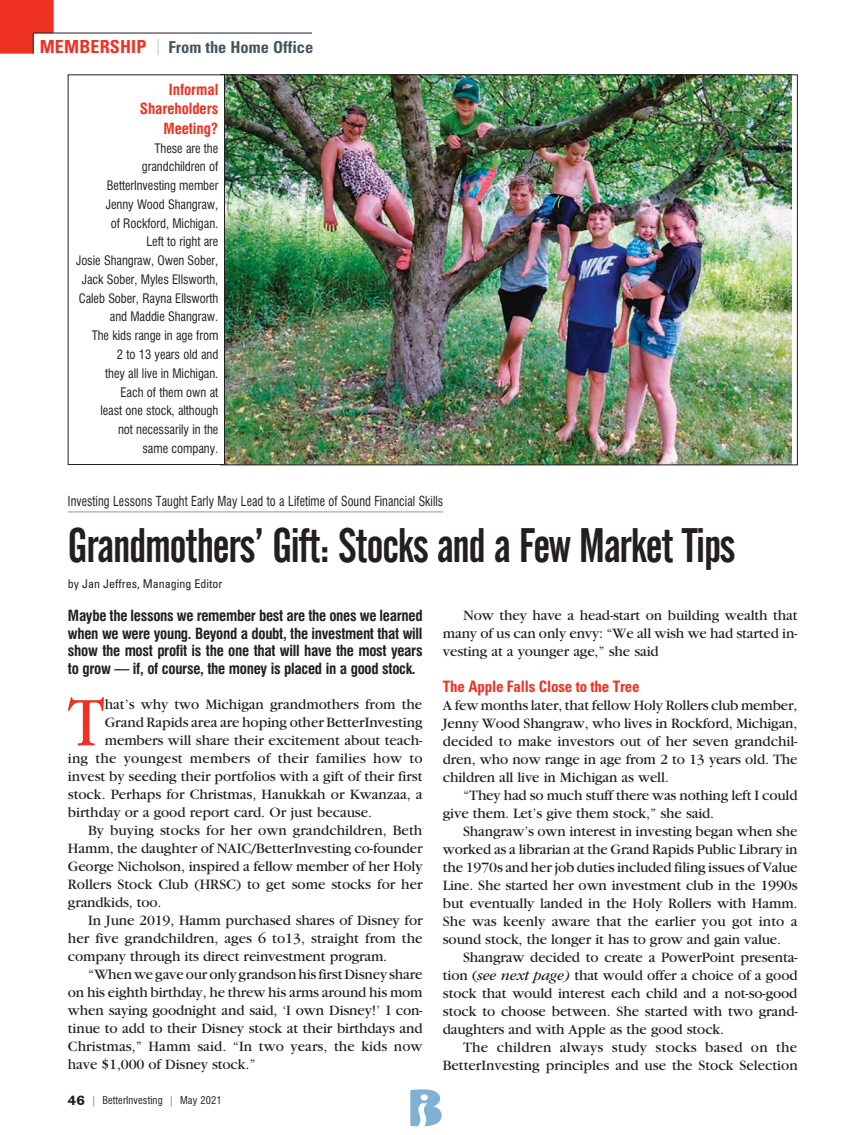
<style>
.page{position:relative;width:852px;height:1135px;background:#fff}
.page>*{position:absolute;margin:0;border:0;box-sizing:border-box;transform-origin:0 0}
.t1{font:72.75px "Garamond";color:#ef3122;scale:.85 1}
.t2{font:48px "Alternate Gothic No 2 BT";letter-spacing:-.025em;color:#231f20}
.t3{font:700 condensed 16.5px "Univers";color:#45555f}
.t4{font:700 condensed 15.75px "Univers";letter-spacing:-.01em;color:#ef3122;scale:.95 1}
.t5{font:15px/18px "Garamond";letter-spacing:-.01em;color:#231f20;text-align:justify}
.t6{font:700 condensed 15px/17.7px "Swiss 721 BT";letter-spacing:-.02em;color:#231f20;text-align:justify}
.t7{font:15px "Garamond";letter-spacing:.01em;color:#231f20}
.t8{font:700 condensed 15px/19.5px "Swiss 721 BT";letter-spacing:-.005em;color:#ef3122;text-align:right}
.t9{font:condensed 13.5px "Swiss 721 BT";letter-spacing:.005em;color:#231f20;scale:.9 1}
.t10{font:condensed 12.75px/18.8px "Swiss 721 BT";letter-spacing:-.005em;color:#231f20;text-align:right}
.t11{font:condensed 12px "Univers";color:#231f20}
.t12{font:condensed 10.5px "Swiss 721 BT";letter-spacing:.01em;color:#231f20}
.s1{font-size:18px;color:#ef3122}
.s2{font-weight:400;color:#c6cfca}
.s3{font-style:italic}
.s4{font-family:"AG Old Face";font-weight:700;font-stretch:normal;font-size:13.5px}
.s5{color:#808285}
</style>
<div class="page">
<hr style="left:33px;top:33px;width:279px;height:1px;background:#231f20">
<hr style="left:68px;top:512px;width:375px;height:1px;background:#939598">
<img style="left:224px;top:77px;width:567px;height:386px">
<svg style="left:0;top:0;width:54px;height:54px"></svg>
<svg style="left:410px;top:1089px;width:31px;height:37px"></svg>
<p class="t3" style="left:40px;top:37px;width:275px"><span class="s1">MEMBERSHIP</span> <span class="s2">|</span> From the Home Office</p>
<p class="t8" style="left:140px;top:80px;width:80px">Informal<br>Shareholders<br>Meeting?</p>
<p class="t10" style="left:76px;top:139px;width:144px">These are the<br>grandchildren of<br>BetterInvesting member<br>Jenny Wood Shangraw,<br>of Rockford, Michigan.<br>Left to right are<br>Josie Shangraw, Owen Sober,<br>Jack Sober, Myles Ellsworth,<br>Caleb Sober, Rayna Ellsworth and Maddie Shangraw.<br>The kids range in age from<br>2 to 13 years old and<br>they all live in Michigan.<br>Each of them own at<br>least one stock, although<br>not necessarily in the<br>same company.</p>
<p class="t9" style="left:68px;top:493px;width:418px">Investing Lessons Taught Early May Lead to a Lifetime of Sound Financial Skills</p>
<h2 class="t2" style="left:68px;top:519px;width:669px">Grandmothers’ Gift: Stocks and a Few Market Tips</h2>
<p class="t11" style="left:68px;top:576px;width:156px">by Jan Jeffres, Managing Editor</p>
<p class="t6" style="left:68px;top:606px;width:356px">Maybe the lessons we remember best are the ones we learned when we were young. Beyond a doubt, the investment that will show the most profit is the one that will have the most years to grow — if, of course, the money is placed in a good stock.</p>
<h1 class="t1" style="left:68px;top:684px;width:44px">T</h1>
<p class="t5" style="left:105px;top:696px;width:319px">hat’s why two Michigan grandmothers from the</p>
<p class="t5" style="left:443px;top:606px;width:356px;text-indent:20px">Now they have a head-start on building wealth that many of us can only envy: “We all wish we had started in&shy;vesting at a younger age,” she said</p>
<p class="t4" style="left:443px;top:676px;width:209px">The Apple Falls Close to the Tree</p>
<p class="t5" style="left:443px;top:696px;width:356px">A few months later, that fellow Holy Rollers club member, Jenny Wood Shangraw, who lives in Rockford, Michigan, decided to make investors out of her seven grandchil&shy;dren, who now range in age from 2 to 13 years old. The children all live in Michigan as well.</p>
<p class="t5" style="left:443px;top:786px;width:356px;text-indent:20px">“They had so much stuff there was nothing left I could give them. Let’s give them stock,” she said.</p>
<p class="t5" style="left:443px;top:822px;width:356px;text-indent:20px">Shangraw’s own interest in investing began when she worked as a librarian at the Grand Rapids Public Library in the 1970s and her job duties included filing issues of Value Line. She started her own investment club in the 1990s but eventually landed in the Holy Rollers with Hamm.<br>She was keenly aware that the earlier you got into a sound stock, the longer it has to grow and gain value.</p>
<p class="t5" style="left:443px;top:948px;width:356px;text-indent:20px">Shangraw decided to create a PowerPoint presenta&shy;tion (<span class="s3">see next page)</span> that would offer a choice of a good stock that would interest each child and a not-so-good stock to choose between. She started with two grand&shy;daughters and with Apple as the good stock.</p>
<p class="t5" style="left:443px;top:1038px;width:356px;text-align:right">The children always study stocks based on the<br>BetterInvesting principles and use the Stock Selection</p>
<p class="t5" style="left:105px;top:714px;width:319px">Grand Rapids area are hoping other BetterInvesting</p>
<p class="t5" style="left:105px;top:732px;width:319px">members will share their excitement about teach-</p>
<p class="t7" style="left:68px;top:751px;width:356px">ing the youngest members of their families how to</p>
<p class="t5" style="left:68px;top:768px;width:356px">invest by seeding their portfolios with a gift of their first</p>
<p class="t5" style="left:68px;top:786px;width:356px">stock. Perhaps for Christmas, Hanukkah or Kwanzaa, a</p>
<p class="t5" style="left:68px;top:804px;width:305px">birthday or a good report card. Or just because.</p>
<p class="t5" style="left:88px;top:822px;width:335px">By buying stocks for her own grandchildren, Beth</p>
<p class="t5" style="left:68px;top:840px;width:356px">Hamm, the daughter of NAIC/BetterInvesting co-founder</p>
<p class="t5" style="left:68px;top:858px;width:356px">George Nicholson, inspired a fellow member of her Holy</p>
<p class="t5" style="left:68px;top:876px;width:356px">Rollers Stock Club (HRSC) to get some stocks for her</p>
<p class="t5" style="left:68px;top:894px;width:95px">grandkids, too.</p>
<p class="t5" style="left:88px;top:912px;width:336px">In June 2019, Hamm purchased shares of Disney for</p>
<p class="t5" style="left:68px;top:930px;width:356px">her five grandchildren, ages 6 to13, straight from the</p>
<p class="t5" style="left:68px;top:948px;width:321px">company through its direct reinvestment program.</p>
<p class="t5" style="left:88px;top:966px;width:336px">“When we gave our only grandson his first Disney share</p>
<p class="t5" style="left:68px;top:984px;width:356px">on his eighth birthday, he threw his arms around his mom</p>
<p class="t5" style="left:68px;top:1002px;width:356px">when saying goodnight and said, ‘I own Disney!’ I con-</p>
<p class="t5" style="left:68px;top:1020px;width:356px">tinue to add to their Disney stock at their birthdays and</p>
<p class="t5" style="left:68px;top:1038px;width:356px">Christmas,” Hamm said. “In two years, the kids now</p>
<p class="t5" style="left:68px;top:1056px;width:189px">have $1,000 of Disney stock.”</p>
<p class="t12" style="left:68px;top:1094px;width:155px"><span class="s4">46</span> <span class="s5">|</span> BetterInvesting <span class="s5">|</span> May 2021</p>
</div>
